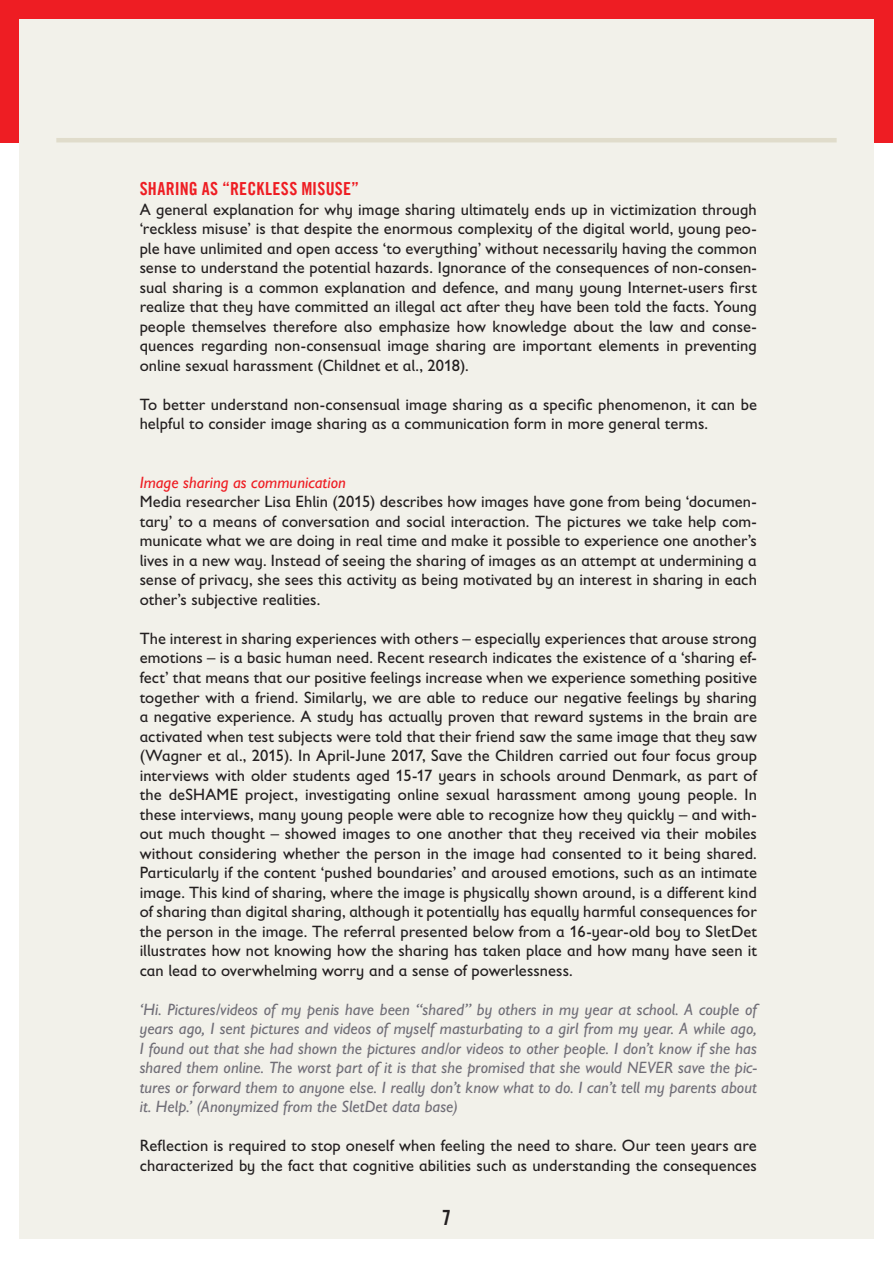
<style>
.page{position:relative;width:893px;height:1263px;background:#fff}
.page>*{position:absolute;margin:0;border:0;box-sizing:border-box;transform-origin:0 0}
.t1{font:21px "Trade Gothic LT Com Bd Cn 20";color:#231f20}
.t2{font:18px "Trade Gothic LT Com Bd Cn 20";letter-spacing:.015em;color:#ee1d23}
.t3{font:16.5px/19.5px "Gill Sans Infant Std";letter-spacing:.005em;color:#231f20;text-align:justify}
.t4{font:italic 16.5px/19.5px "Gill Sans Infant Std";letter-spacing:.005em;color:#706e77;text-align:justify}
.t5{font:italic 16.5px "Gill Sans Infant Std";letter-spacing:.005em;color:#ee1d23}
</style>
<div class="page">
<div style="left:0;top:0;width:893px;height:142px;background:#ee1d23"></div>
<div style="left:19px;top:20px;width:855px;height:1219px;background:#f2f1ea"></div>
<hr style="left:56px;top:138px;width:781px;height:4px;background:#e0dccb">
<p class="t2" style="left:140px;top:178px;width:221px">SHARING AS “RECKLESS MISUSE”</p>
<p class="t3" style="left:140px;top:199px;width:619px">A general explanation for why image sharing ultimately ends up in victimization through ‘reckless misuse’ is that despite the enormous complexity of the digital world, young peo&shy;ple have unlimited and open access ‘to everything’ without necessarily having the common sense to understand the potential hazards. Ignorance of the consequences of non-consen&shy;sual sharing is a common explanation and defence, and many young Internet-users first realize that they have committed an illegal act after they have been told the facts. Young people themselves therefore also emphasize how knowledge about the law and conse&shy;quences regarding non-consensual image sharing are important elements in preventing online sexual harassment (Childnet et al., 2018).</p>
<p class="t3" style="left:140px;top:395px;width:619px">To better understand non-consensual image sharing as a specific phenomenon, it can be helpful to consider image sharing as a communication form in more general terms.</p>
<p class="t5" style="left:140px;top:473px;width:208px">Image sharing as communication</p>
<p class="t3" style="left:140px;top:492px;width:619px">Media researcher Lisa Ehlin (2015) describes how images have gone from being ‘documen&shy;tary’ to a means of conversation and social interaction. The pictures we take help com&shy;municate what we are doing in real time and make it possible to experience one another’s lives in a new way. Instead of seeing the sharing of images as an attempt at undermining a sense of privacy, she sees this activity as being motivated by an interest in sharing in each other’s subjective realities.</p>
<p class="t3" style="left:140px;top:629px;width:619px">The interest in sharing experiences with others – especially experiences that arouse strong emotions – is a basic human need. Recent research indicates the existence of a ‘sharing ef&shy;fect’ that means that our positive feelings increase when we experience something positive together with a friend. Similarly, we are able to reduce our negative feelings by sharing a negative experience. A study has actually proven that reward systems in the brain are activated when test subjects were told that their friend saw the same image that they saw (Wagner et al., 2015). In April-June 2017, Save the Children carried out four focus group interviews with older students aged 15-17 years in schools around Denmark, as part of the deSHAME project, investigating online sexual harassment among young people. In these interviews, many young people were able to recognize how they quickly – and with&shy;out much thought – showed images to one another that they received via their mobiles without considering whether the person in the image had consented to it being shared.<br>Particularly if the content ‘pushed boundaries’ and aroused emotions, such as an intimate image. This kind of sharing, where the image is physically shown around, is a different kind of sharing than digital sharing, although it potentially has equally harmful consequences for the person in the image. The referral presented below from a 16-year-old boy to SletDet illustrates how not knowing how the sharing has taken place and how many have seen it can lead to overwhelming worry and a sense of powerlessness.</p>
<p class="t4" style="left:140px;top:999px;width:619px">‘Hi. Pictures/videos of my penis have been “shared” by others in my year at school. A couple of years ago, I sent pictures and videos of myself masturbating to a girl from my year. A while ago, I found out that she had shown the pictures and/or videos to other people. I don’t know if she has shared them online. The worst part of it is that she promised that she would NEVER save the pic&shy;tures or forward them to anyone else. I really don’t know what to do. I can’t tell my parents about it. Help.’ (Anonymized from the SletDet data base)</p>
<p class="t3" style="left:140px;top:1136px;width:619px">Reflection is required to stop oneself when feeling the need to share. Our teen years are characterized by the fact that cognitive abilities such as understanding the consequences</p>
<p class="t1" style="left:442px;top:1205px;width:11px">7</p>
</div>
